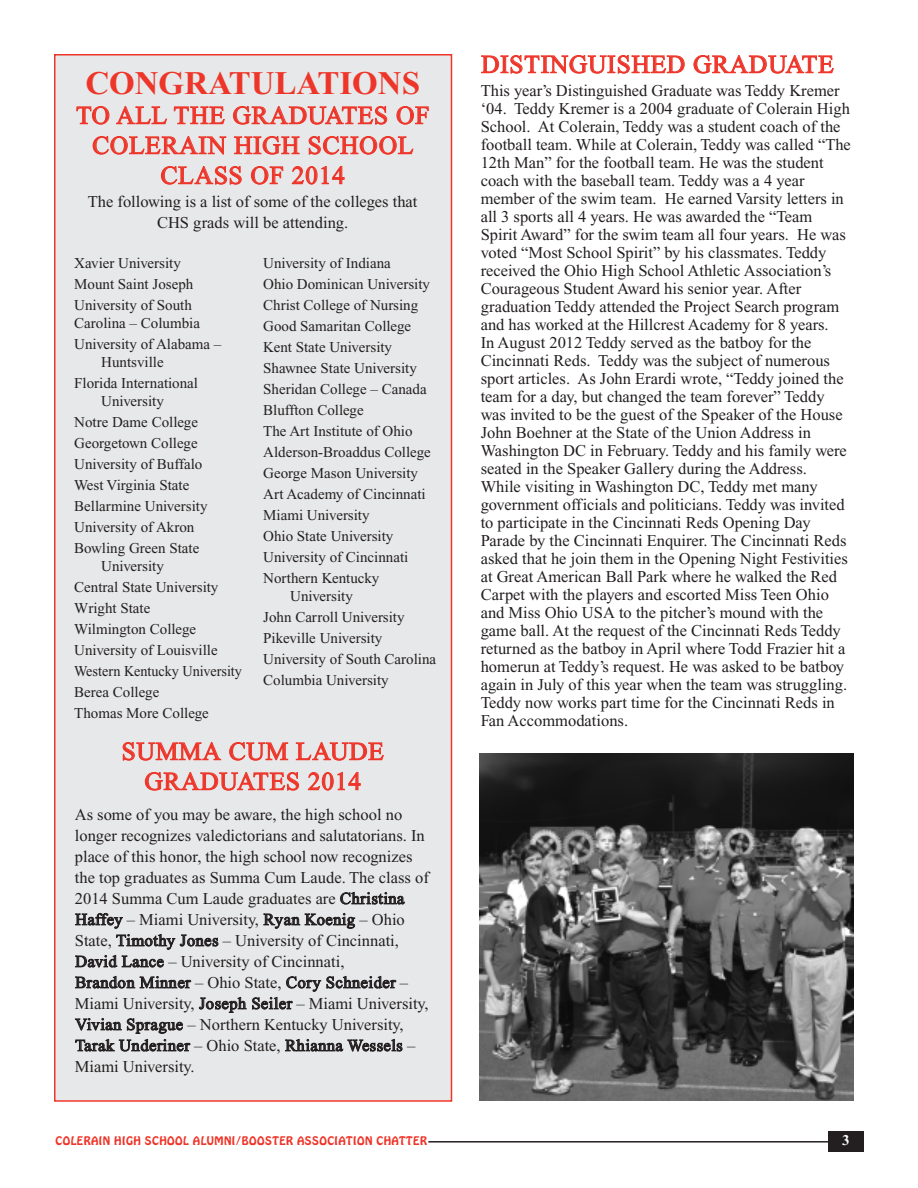
<style>
.page{position:relative;width:918px;height:1188px;background:#fff}
.page>*{position:absolute;margin:0;border:0;box-sizing:border-box;transform-origin:0 0}
.t1{font:700 33px "Times New Roman";color:#ee3529}
.t2{font:25.5px/30px "Times New Roman";letter-spacing:.03em;color:#ee3529;text-align:center}
.t3{font:16.5px/18px "Times New Roman";color:#231f20}
.t4{font:15px/21px "Times New Roman";color:#231f20}
.t5{font:700 15px "Times New Roman";color:#fff}
.t6{font:10.5px "Hobo";letter-spacing:.045em;color:#ee3529}
</style>
<div class="page">
<div style="left:56px;top:56px;width:395px;height:1044px;background:#e7e8e9"></div>
<div style="left:54px;top:54px;width:398px;height:1048px;border:2px solid #ee3529"></div>
<div style="left:828px;top:1131px;width:36px;height:20px;background:#231f20"></div>
<hr style="left:428px;top:1141px;width:402px;height:2px;background:#231f20">
<img style="left:479px;top:754px;width:374px;height:346px">
<h1 class="t1" style="left:85px;top:72px;width:336px">CONGRATULATIONS</h1>
<h2 class="t2" style="left:76px;top:103px;width:355px">TO ALL THE GRADUATES OF<br>COLERAIN HIGH SCHOOL<br>CLASS OF 2014</h2>
<p class="t3" style="left:88px;top:192px;width:331px;line-height:21px;text-align:center">The following is a list of some of the colleges that<br>CHS grads will be attending.</p>
<p class="t4" style="left:74px;top:254px;width:121px">Xavier University<br>Mount Saint Joseph<br>University of South</p>
<p class="t4" style="left:74px;top:314px;width:149px">Carolina – Columbia<br>University of Alabama –</p>
<p class="t4" style="left:74px;top:353px;width:125px;text-align:center">Huntsville<br>Florida International</p>
<p class="t4" style="left:74px;top:392px;width:135px;text-indent:27px">University<br>Notre Dame College<br>Georgetown College<br>University of Buffalo<br>West Virginia State<br>Bellarmine University<br>University of Akron<br>Bowling Green State</p>
<p class="t4" style="left:74px;top:557px;width:169px;text-indent:27px">University<br>Central State University<br>Wright State<br>Wilmington College<br>University of Louisville<br>Western Kentucky University<br>Berea College<br>Thomas More College</p>
<p class="t4" style="left:263px;top:254px;width:169px">University of Indiana<br>Ohio Dominican University<br>Christ College of Nursing<br>Good Samaritan College<br>Kent State University<br>Shawnee State University<br>Sheridan College – Canada<br>Bluffton College<br>The Art Institute of Ohio<br>Alderson-Broaddus College<br>George Mason University<br>Art Academy of Cincinnati<br>Miami University<br>Ohio State University<br>University of Cincinnati<br>Northern Kentucky</p>
<p class="t4" style="left:263px;top:587px;width:174px;text-indent:27px">University<br>John Carroll University<br>Pikeville University<br>University of South Carolina<br>Columbia University</p>
<h2 class="t2" style="left:122px;top:739px;width:264px">SUMMA CUM LAUDE<br>GRADUATES 2014</h2>
<p class="t3" style="left:75px;top:806px;width:356px;line-height:21px">As some of you may be aware, the high school no longer recognizes valedictorians and salutatorians. In place of this honor, the high school now recognizes the top graduates as Summa Cum Laude. The class of 2014 Summa Cum Laude graduates are Christina Haffey – Miami University, Ryan Koenig – Ohio State, Timothy Jones – University of Cincinnati, David Lance – University of Cincinnati,<br>Brandon Minner – Ohio State, Cory Schneider – Miami University, Joseph Seiler – Miami University, Vivian Sprague – Northern Kentucky University, Tarak Underiner – Ohio State, Rhianna Wessels – Miami University.</p>
<h2 class="t2" style="left:481px;top:52px;width:354px">DISTINGUISHED GRADUATE</h2>
<p class="t3" style="left:481px;top:83px;width:372px">This year’s Distinguished Graduate was Teddy Kremer ‘04. Teddy Kremer is a 2004 graduate of Colerain High School. At Colerain, Teddy was a student coach of the football team. While at Colerain, Teddy was called “The 12th Man” for the football team. He was the student coach with the baseball team. Teddy was a 4 year member of the swim team. He earned Varsity letters in all 3 sports all 4 years. He was awarded the “Team Spirit Award” for the swim team all four years. He was voted “Most School Spirit” by his classmates. Teddy received the Ohio High School Athletic Association’s Courageous Student Award his senior year. After graduation Teddy attended the Project Search program and has worked at the Hillcrest Academy for 8 years.<br>In August 2012 Teddy served as the batboy for the Cincinnati Reds. Teddy was the subject of numerous sport articles. As John Erardi wrote, “Teddy joined the team for a day, but changed the team forever” Teddy was invited to be the guest of the Speaker of the House John Boehner at the State of the Union Address in Washington DC in February. Teddy and his family were seated in the Speaker Gallery during the Address.<br>While visiting in Washington DC, Teddy met many government officials and politicians. Teddy was invited to participate in the Cincinnati Reds Opening Day Parade by the Cincinnati Enquirer. The Cincinnati Reds asked that he join them in the Opening Night Festivities at Great American Ball Park where he walked the Red Carpet with the players and escorted Miss Teen Ohio and Miss Ohio USA to the pitcher’s mound with the game ball. At the request of the Cincinnati Reds Teddy returned as the batboy in April where Todd Frazier hit a homerun at Teddy’s request. He was asked to be batboy again in July of this year when the team was struggling.<br>Teddy now works part time for the Cincinnati Reds in Fan Accommodations.</p>
<p class="t6" style="left:56px;top:1135px;width:373px">COLERAIN HIGH SCHOOL ALUMNI/BOOSTER ASSOCIATION CHATTER</p>
<p class="t5" style="left:842px;top:1135px;width:9px">3</p>
</div>
